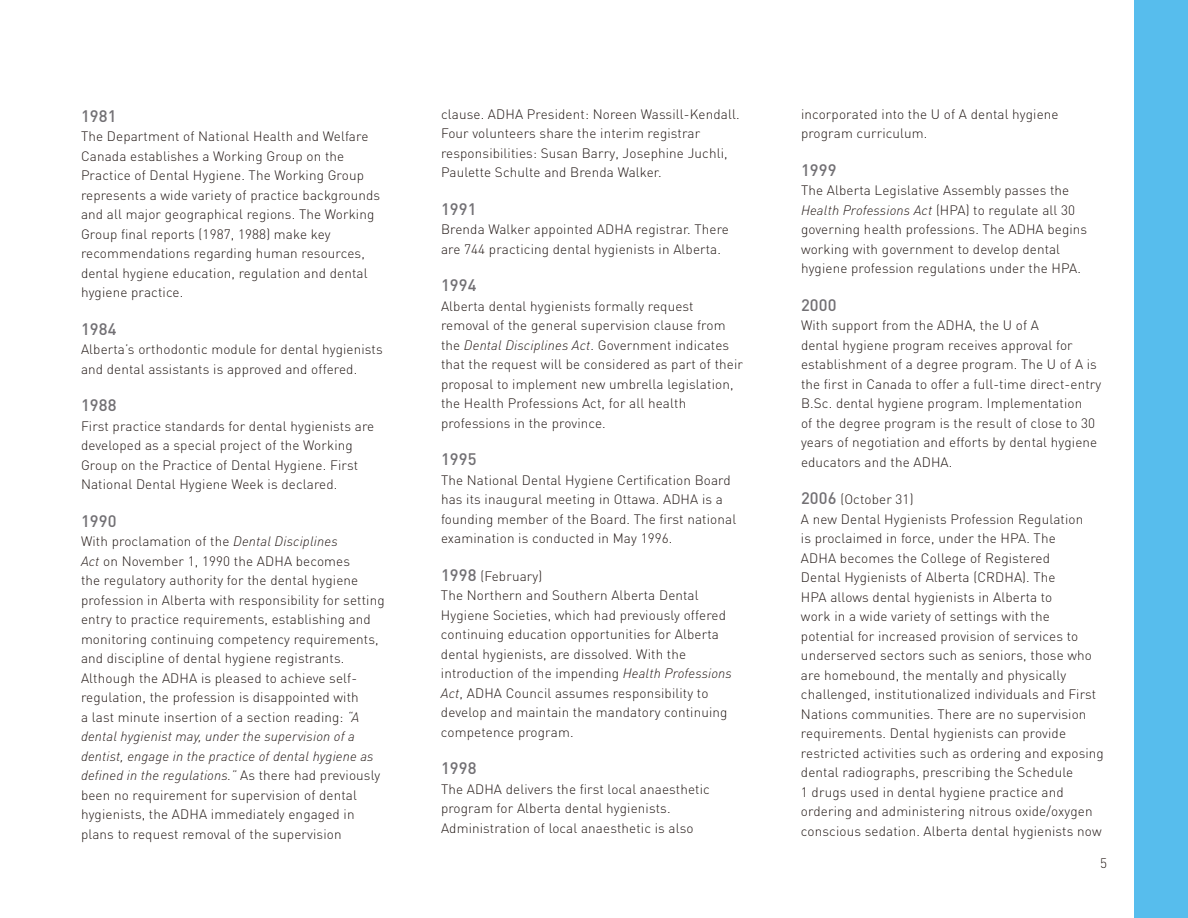
<style>
.page{position:relative;width:1188px;height:918px;background:#fff}
.page>*{position:absolute;margin:0;border:0;box-sizing:border-box;transform-origin:0 0}
.t1{font:500 16.5px "DIN";letter-spacing:.01em;color:#727074}
.t2{font:300 13.5px/19.5px "DIN";letter-spacing:.01em;color:#231916}
.t3{font:italic 300 13.5px/19.5px "DIN Pro";letter-spacing:.01em;color:#231916}
.s1{font-family:"DIN Pro";font-style:italic}
.s2{font-family:"DIN";font-style:normal}
.s3{font-weight:500;font-size:16.5px;color:#727074}
</style>
<div class="page">
<div style="left:1134px;top:0;width:54px;height:918px;background:#55bded"></div>
<p class="t1" style="left:81px;top:105px;width:37px">1981</p>
<p class="t2" style="left:81px;top:126px;width:301px">The Department of National Health and Welfare Canada establishes a Working Group on the Practice of Dental Hygiene. The Working Group represents a wide variety of practice backgrounds and all major geographical regions. The Working Group final reports (1987, 1988) make key recommendations regarding human resources, dental hygiene education, regulation and dental hygiene practice.</p>
<p class="t1" style="left:81px;top:318px;width:37px">1984</p>
<p class="t2" style="left:81px;top:339px;width:303px">Alberta’s orthodontic module for dental hygienists and dental assistants is approved and offered.</p>
<p class="t1" style="left:81px;top:395px;width:37px">1988</p>
<p class="t2" style="left:81px;top:416px;width:295px">First practice standards for dental hygienists are developed as a special project of the Working Group on the Practice of Dental Hygiene. First National Dental Hygiene Week is declared.</p>
<p class="t1" style="left:81px;top:510px;width:37px">1990</p>
<p class="t2" style="left:81px;top:531px;width:305px">With proclamation of the <span class="s1">Dental Disciplines<br>Act</span> on November 1, 1990 the ADHA becomes<br>the regulatory authority for the dental hygiene profession in Alberta with responsibility for setting entry to practice requirements, establishing and monitoring continuing competency requirements, and discipline of dental hygiene registrants.<br>Although the ADHA is pleased to achieve self&shy;regulation, the profession is disappointed with<br>a last minute insertion of a section reading: <span class="s1">“A</span></p>
<p class="t3" style="left:81px;top:725px;width:301px">dental hygienist may, under the supervision of a dentist, engage in the practice of dental hygiene as defined in the regulations.” <span class="s2">As there had previously</span></p>
<p class="t2" style="left:81px;top:785px;width:277px">been no requirement for supervision of dental hygienists, the ADHA immediately engaged in plans to request removal of the supervision</p>
<p class="t2" style="left:441px;top:104px;width:300px">clause. ADHA President: Noreen Wassill-Kendall.<br>Four volunteers share the interim registrar responsibilities: Susan Barry, Josephine Juchli, Paulette Schulte and Brenda Walker.</p>
<p class="t1" style="left:441px;top:198px;width:37px">1991</p>
<p class="t2" style="left:441px;top:220px;width:289px">Brenda Walker appointed ADHA registrar. There are 744 practicing dental hygienists in Alberta.</p>
<p class="t1" style="left:441px;top:275px;width:37px">1994</p>
<p class="t2" style="left:441px;top:296px;width:304px">Alberta dental hygienists formally request removal of the general supervision clause from the <span class="s1">Dental Disciplines Act</span>. Government indicates that the request will be considered as part of their proposal to implement new umbrella legislation, the Health Professions Act, for all health professions in the province.</p>
<p class="t1" style="left:441px;top:449px;width:37px">1995</p>
<p class="t2" style="left:441px;top:470px;width:297px">The National Dental Hygiene Certification Board has its inaugural meeting in Ottawa. ADHA is a founding member of the Board. The first national examination is conducted in May 1996.</p>
<p class="t2" style="left:441px;top:566px;width:292px"><span class="s3">1998</span> (February)<br>The Northern and Southern Alberta Dental Hygiene Societies, which had previously offered continuing education opportunities for Alberta dental hygienists, are dissolved. With the introduction of the impending <span class="s1">Health Professions Act</span>, ADHA Council assumes responsibility to develop and maintain the mandatory continuing competence program.</p>
<p class="t1" style="left:441px;top:758px;width:37px">1998</p>
<p class="t2" style="left:441px;top:779px;width:270px">The ADHA delivers the first local anaesthetic program for Alberta dental hygienists.<br>Administration of local anaesthetic is also</p>
<p class="t2" style="left:801px;top:104px;width:259px">incorporated into the U of A dental hygiene program curriculum.</p>
<p class="t1" style="left:801px;top:159px;width:37px">1999</p>
<p class="t2" style="left:801px;top:181px;width:270px">The Alberta Legislative Assembly passes the</p>
<p class="t3" style="left:801px;top:199px;width:276px">Health Professions Act <span class="s2">(HPA) to regulate all 30</span></p>
<p class="t2" style="left:801px;top:220px;width:288px">governing health professions. The ADHA begins working with government to develop dental hygiene profession regulations under the HPA.</p>
<p class="t1" style="left:801px;top:294px;width:37px">2000</p>
<p class="t2" style="left:801px;top:316px;width:302px">With support from the ADHA, the U of A<br>dental hygiene program receives approval for establishment of a degree program. The U of A is the first in Canada to offer a full-time direct-entry B.Sc. dental hygiene program. Implementation<br>of the degree program is the result of close to 30 years of negotiation and efforts by dental hygiene educators and the ADHA.</p>
<p class="t2" style="left:801px;top:490px;width:304px"><span class="s3">2006</span> (October 31)<br>A new Dental Hygienists Profession Regulation<br>is proclaimed in force, under the HPA. The<br>ADHA becomes the College of Registered<br>Dental Hygienists of Alberta (CRDHA). The<br>HPA allows dental hygienists in Alberta to<br>work in a wide variety of settings with the potential for increased provision of services to underserved sectors such as seniors, those who are homebound, the mentally and physically challenged, institutionalized individuals and First Nations communities. There are no supervision requirements. Dental hygienists can provide restricted activities such as ordering and exposing dental radiographs, prescribing the Schedule<br>1 drugs used in dental hygiene practice and ordering and administering nitrous oxide/oxygen conscious sedation. Alberta dental hygienists now</p>
<p class="t2" style="left:1100px;top:853px;width:8px">5</p>
</div>
